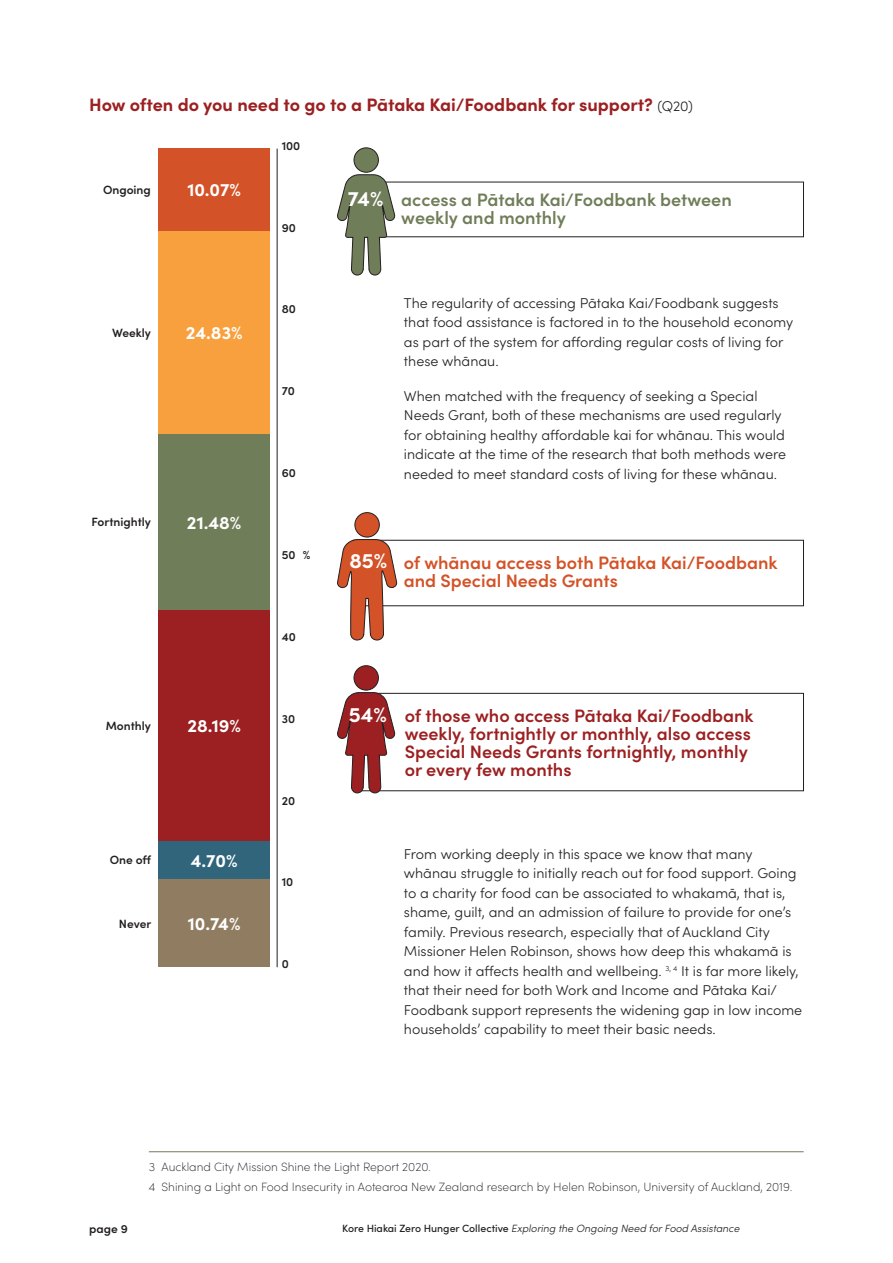
<style>
.page{position:relative;width:893px;height:1263px;background:#fff}
.page>*{position:absolute;margin:0;border:0;box-sizing:border-box;transform-origin:0 0}
.t1{font:700 21px "Sofia Pro";color:#fff}
.t2{font:600 18px/18px "Sofia Pro";color:#9c2021}
.t3{font:700 18px "Sofia Pro";color:#9c2021}
.t4{font:600 18px/18px "Sofia Pro";color:#d45227}
.t5{font:600 18px/18px "Sofia Pro";color:#707d59}
.t6{font:700 18px "Sofia Pro";color:#fff}
.t7{font:300 14.25px/19.5px "Sofia Pro";color:#231f20}
.t8{font:200 12px/19.2px "Sofia Pro";color:#231f20}
.t9{font:600 12px "Sofia Pro";color:#231f20}
.t10{font:italic 300 10.5px "Sofia Pro";color:#231f20}
.s1{font-weight:300;font-size:14.25px;color:#231f20}
.s2{font-weight:500;font-style:normal}
</style>
<div class="page">
<div style="left:357px;top:693px;width:447px;height:98px;border:1px solid #231f20"></div>
<div style="left:353px;top:540px;width:451px;height:66px;border:1px solid #231f20"></div>
<div style="left:355px;top:513px;width:24px;height:24px;background:#d45227;border-radius:50%"></div>
<div style="left:355px;top:512px;width:24px;height:25px;border:1px solid #231f20;border-radius:50%"></div>
<svg style="left:337px;top:539px;width:60px;height:102px"></svg>
<div style="left:354px;top:148px;width:24px;height:24px;background:#707d59;border-radius:50%"></div>
<div style="left:354px;top:148px;width:25px;height:24px;border:1px solid #231f20;border-radius:50%"></div>
<svg style="left:337px;top:174px;width:58px;height:102px"></svg>
<div style="left:354px;top:666px;width:24px;height:24px;background:#9c2021;border-radius:50%"></div>
<div style="left:354px;top:665px;width:25px;height:25px;border:1px solid #231f20;border-radius:50%"></div>
<svg style="left:337px;top:692px;width:58px;height:101px"></svg>
<hr style="left:149px;top:1151px;width:655px;height:1px;background:#707d59">
<div style="left:158px;top:149px;width:112px;height:82px;background:#d45227"></div>
<div style="left:158px;top:231px;width:112px;height:203px;background:#f9a03e"></div>
<div style="left:158px;top:434px;width:112px;height:176px;background:#707d59"></div>
<div style="left:158px;top:610px;width:112px;height:231px;background:#9c2021"></div>
<div style="left:158px;top:841px;width:112px;height:38px;background:#30657b"></div>
<div style="left:158px;top:879px;width:112px;height:88px;background:#907c60"></div>
<hr style="left:277px;top:149px;width:1px;height:818px;background:#231f20">
<p class="t3" style="left:89px;top:91px;width:605px">How often do you need to go to a Pātaka Kai/Foodbank for support? <span class="s1">(Q20)</span></p>
<p class="t9" style="left:282px;top:136px;width:20px">100</p>
<p class="t9" style="left:103px;top:181px;width:49px">Ongoing</p>
<p class="t6" style="left:187px;top:176px;width:55px">10.07%</p>
<p class="t9" style="left:282px;top:218px;width:16px">90</p>
<h1 class="t1" style="left:348px;top:183px;width:37px">74%</h1>
<p class="t5" style="left:401px;top:189px;width:332px">access a Pātaka Kai/Foodbank between weekly and monthly</p>
<p class="t9" style="left:112px;top:323px;width:40px">Weekly</p>
<p class="t6" style="left:186px;top:318px;width:58px">24.83%</p>
<p class="t9" style="left:282px;top:300px;width:16px">80</p>
<p class="t9" style="left:282px;top:382px;width:15px">70</p>
<p class="t9" style="left:282px;top:464px;width:16px">60</p>
<p class="t7" style="left:404px;top:292px;width:391px">The regularity of accessing Pātaka Kai/Foodbank suggests that food assistance is factored in to the household economy as part of the system for affording regular costs of living for these whānau.</p>
<p class="t7" style="left:404px;top:385px;width:384px">When matched with the frequency of seeking a Special Needs Grant, both of these mechanisms are used regularly for obtaining healthy affordable kai for whānau. This would indicate at the time of the research that both methods were needed to meet standard costs of living for these whānau.</p>
<p class="t9" style="left:92px;top:513px;width:61px">Fortnightly</p>
<p class="t6" style="left:187px;top:508px;width:56px">21.48%</p>
<p class="t9" style="left:282px;top:546px;width:15px">50</p>
<p class="t9" style="left:303px;top:546px;width:9px">%</p>
<h1 class="t1" style="left:349px;top:545px;width:39px">85%</h1>
<p class="t4" style="left:404px;top:552px;width:375px">of whānau access both Pātaka Kai/Foodbank and Special Needs Grants</p>
<p class="t9" style="left:282px;top:628px;width:16px">40</p>
<p class="t9" style="left:106px;top:716px;width:47px">Monthly</p>
<p class="t6" style="left:187px;top:712px;width:55px">28.19%</p>
<p class="t9" style="left:282px;top:709px;width:15px">30</p>
<h1 class="t1" style="left:349px;top:698px;width:39px">54%</h1>
<p class="t2" style="left:405px;top:705px;width:350px">of those who access Pātaka Kai/Foodbank weekly, fortnightly or monthly, also access Special Needs Grants fortnightly, monthly or every few months</p>
<p class="t9" style="left:282px;top:791px;width:15px">20</p>
<p class="t9" style="left:110px;top:851px;width:43px">One off</p>
<p class="t9" style="left:119px;top:914px;width:34px">Never</p>
<p class="t6" style="left:191px;top:846px;width:48px">4.70%</p>
<p class="t6" style="left:188px;top:909px;width:54px">10.74%</p>
<p class="t9" style="left:282px;top:873px;width:13px">10</p>
<p class="t9" style="left:282px;top:955px;width:9px">0</p>
<p class="t7" style="left:404px;top:843px;width:400px">From working deeply in this space we know that many whānau struggle to initially reach out for food support. Going to a charity for food can be associated to whakamā, that is, shame, guilt, and an admission of failure to provide for one’s family. Previous research, especially that of Auckland City Missioner Helen Robinson, shows how deep this whakamā is and how it affects health and wellbeing. <sup>3,</sup> <sup>4</sup> It is far more likely, that their need for both Work and Income and Pātaka Kai/ Foodbank support represents the widening gap in low income households’ capability to meet their basic needs.</p>
<p class="t8" style="left:149px;top:1157px;width:645px">3 Auckland City Mission Shine the Light Report 2020.<br>4 Shining a Light on Food Insecurity in Aotearoa New Zealand research by Helen Robinson, University of Auckland, 2019.</p>
<p class="t9" style="left:89px;top:1220px;width:40px">page 9</p>
<p class="t10" style="left:342px;top:1221px;width:399px"><span class="s2">Kore Hiakai Zero Hunger Collective</span> Exploring the Ongoing Need for Food Assistance</p>
</div>
